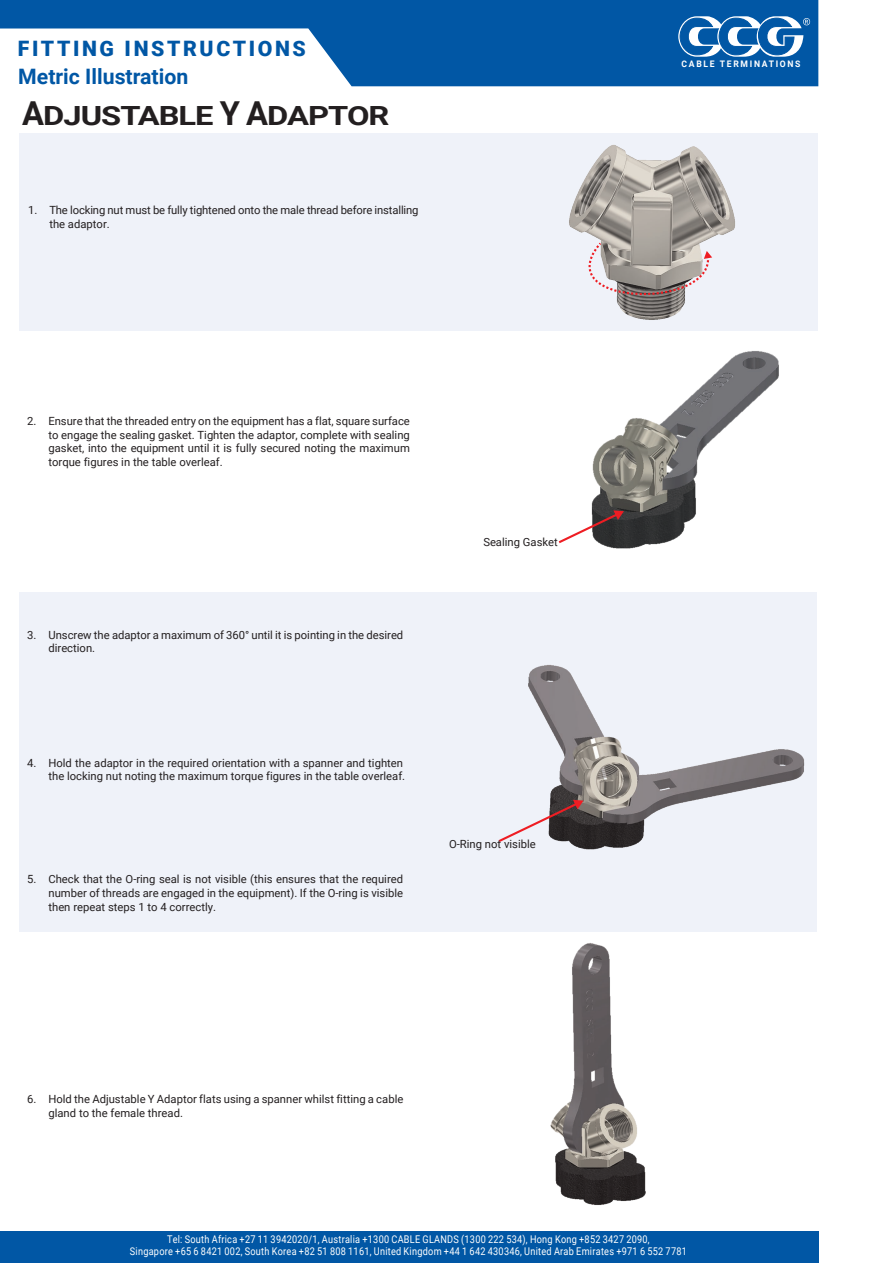
<style>
.page{position:relative;width:893px;height:1263px;background:#fff}
.page>*{position:absolute;margin:0;border:0;box-sizing:border-box;transform-origin:0 0}
.t1{font:700 26.4px "Roboto";letter-spacing:-.03em;color:#231f20;scale:1.24 1}
.t2{font:900 21.3px "Roboto";letter-spacing:.125em;color:#0157a5}
.t3{font:700 21.3px "Roboto";color:#0157a5}
.t4{font:11.25px/13.5px "Roboto";color:#231f20}
.t5{font:10.65px/12px "Roboto";letter-spacing:.03em;color:#fff;text-align:center;scale:.86 1}
.t6{font:700 9px "Roboto";letter-spacing:.195em;color:#fff;scale:.95 1}
.s1{font-size:33px}
</style>
<div class="page">
<div style="left:0;top:1231px;width:818px;height:32px;background:#0157a5"></div>
<svg style="left:0;top:0;width:818px;height:86px;fill:#0157a5"></svg>
<svg style="left:678px;top:16px;width:132px;height:41px"></svg>
<div style="left:19px;top:133px;width:799px;height:197px;background:#eff2f9"></div>
<div style="left:19px;top:593px;width:798px;height:339px;background:#eff2f9"></div>
<img style="left:569px;top:145px;width:166px;height:175px">
<img style="left:528px;top:665px;width:277px;height:185px">
<svg style="left:498px;top:800px;width:85px;height:44px"></svg>
<img style="left:591px;top:351px;width:188px;height:198px">
<img style="left:550px;top:943px;width:96px;height:262px">
<svg style="left:558px;top:510px;width:66px;height:35px"></svg>
<svg style="left:569px;top:240px;width:143px;height:69px"></svg>
<h2 class="t2" style="left:18px;top:34px;width:289px">FITTING INSTRUCTIONS</h2>
<h2 class="t3" style="left:18px;top:61px;width:172px">Metric Illustration</h2>
<h1 class="t1" style="left:22px;top:97px;width:298px"><span class="s1">A</span>DJUSTABLE <span class="s1">Y A</span>DAPTOR</h1>
<p class="t4" style="left:49px;top:203px;width:371px;text-indent:-21px">1. The locking nut must be fully tightened onto the male thread before installing the adaptor.</p>
<p class="t4" style="left:48px;top:414px;width:363px;text-align:justify;text-indent:-21px">2. Ensure that the threaded entry on the equipment has a flat, square surface to engage the sealing gasket. Tighten the adaptor, complete with sealing gasket, into the equipment until it is fully secured noting the maximum torque figures in the table overleaf.</p>
<p class="t4" style="left:48px;top:627px;width:356px;text-indent:-21px">3. Unscrew the adaptor a maximum of 360° until it is pointing in the desired direction.</p>
<p class="t4" style="left:483px;top:535px;width:76px">Sealing Gasket</p>
<p class="t4" style="left:27px;top:756px;width:380px;text-align:right">4. Hold the adaptor in the required orientation with a spanner and tighten the locking nut noting the maximum torque figures in the table overleaf.</p>
<p class="t4" style="left:48px;top:872px;width:356px;text-align:justify;text-indent:-21px">5. Check that the O-ring seal is not visible (this ensures that the required number of threads are engaged in the equipment). If the O-ring is visible then repeat steps 1 to 4 correctly.</p>
<p class="t4" style="left:449px;top:837px;width:88px">O-Ring not visible</p>
<p class="t4" style="left:48px;top:1092px;width:356px;text-indent:-21px">6. Hold the Adjustable Y Adaptor flats using a spanner whilst fitting a cable gland to the female thread.</p>
<p class="t6" style="left:682px;top:58px;width:127px">CABLE TERMINATIONS</p>
<p class="t5" style="left:130px;top:1232px;width:649px">Tel: South Africa +27 11 3942020/1, Australia +1300 CABLE GLANDS (1300 222 534), Hong Kong +852 3427 2090,<br>Singapore +65 6 8421 002, South Korea +82 51 808 1161, United Kingdom +44 1 642 430346, United Arab Emirates +971 6 552 7781</p>
</div>
